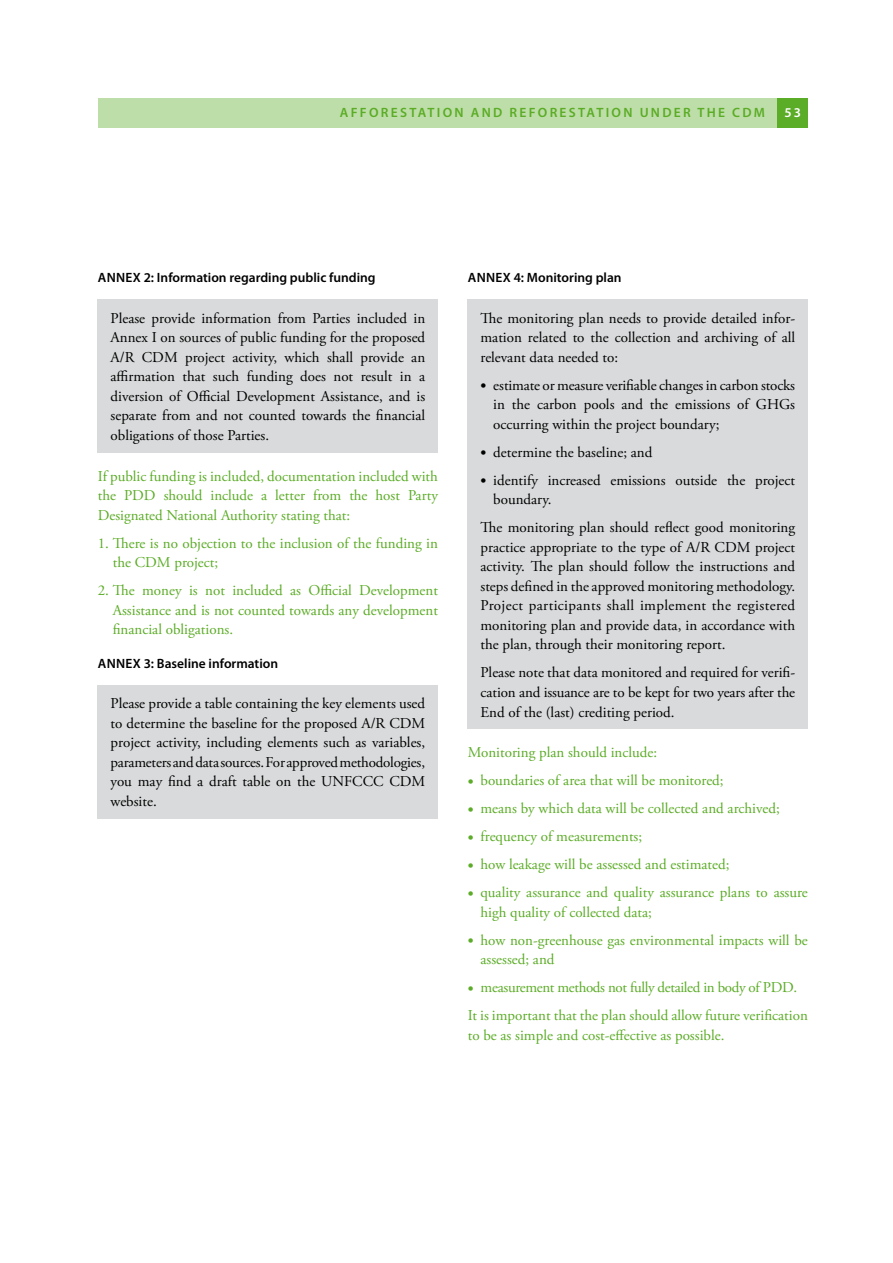
<style>
.page{position:relative;width:893px;height:1263px;background:#fff}
.page>*{position:absolute;margin:0;border:0;box-sizing:border-box;transform-origin:0 0}
.t1{font:15px/19.5px "Adobe Garamond Pro";color:#000;text-align:justify}
.t2{font:15px/19.5px "Adobe Garamond Pro";color:#5bac26}
.t3{font:600 13.5px "Myriad Pro";color:#000}
.t4{font:600 13.5px "Myriad Pro";letter-spacing:.17em;color:#5bac26}
.t5{font:600 13.5px "Myriad Pro";color:#fff}
.s1{font-family:"Myriad Pro";font-size:21px}
</style>
<div class="page">
<div style="left:98px;top:98px;width:710px;height:30px;background:#bddea8"></div>
<div style="left:778px;top:98px;width:30px;height:30px;background:#5bac26"></div>
<div style="left:98px;top:299px;width:340px;height:154px;background:#d9dadb"></div>
<div style="left:98px;top:685px;width:340px;height:134px;background:#d9dadb"></div>
<div style="left:468px;top:299px;width:340px;height:430px;background:#d9dadb"></div>
<p class="t4" style="left:340px;top:104px;width:427px">AFFORESTATION AND REFORESTATION UNDER THE CDM</p>
<p class="t5" style="left:784px;top:104px;width:9px">53</p>
<p class="t3" style="left:98px;top:269px;width:279px">ANNEX 2: INFORMATION REGARDING PUBLIC FUNDING</p>
<p class="t1" style="left:111px;top:309px;width:316px">Please provide information from Parties included in Annex I on sources of public funding for the proposed A/R CDM project activity, which shall provide an affirmation that such funding does not result in a diversion of Official Development Assistance, and is separate from and not counted towards the financial obligations of those Parties.</p>
<p class="t2" style="left:98px;top:467px;width:342px;text-align:justify">If public funding is included, documentation included with the PDD should include a letter from the host Party Designated National Authority stating that:</p>
<p class="t2" style="left:113px;top:534px;width:327px;text-indent:-15px">1. There is no objection to the inclusion of the funding in the CDM project;</p>
<p class="t2" style="left:113px;top:581px;width:327px;text-align:justify;text-indent:-15px">2. The money is not included as Official Development Assistance and is not counted towards any development financial obligations.</p>
<p class="t3" style="left:98px;top:655px;width:182px">ANNEX 3: BASELINE INFORMATION</p>
<p class="t1" style="left:111px;top:694px;width:316px">Please provide a table containing the key elements used to determine the baseline for the proposed A/R CDM project activity, including elements such as variables, parameters and data sources. For approved methodologies, you may find a draft table on the UNFCCC CDM website.</p>
<p class="t3" style="left:468px;top:269px;width:155px">ANNEX 4: MONITORING PLAN</p>
<p class="t1" style="left:480px;top:309px;width:316px">The monitoring plan needs to provide detailed infor&shy;mation related to the collection and archiving of all relevant data needed to:</p>
<p class="t1" style="left:493px;top:376px;width:303px;text-indent:-13px"><span class="s1">•</span> estimate or measure verifiable changes in carbon stocks in the carbon pools and the emissions of GHGs occurring within the project boundary;</p>
<p class="t1" style="left:480px;top:443px;width:173px"><span class="s1">•</span> determine the baseline; and</p>
<p class="t1" style="left:493px;top:471px;width:303px;text-indent:-13px"><span class="s1">•</span> identify increased emissions outside the project boundary.</p>
<p class="t1" style="left:480px;top:518px;width:316px">The monitoring plan should reflect good monitoring practice appropriate to the type of A/R CDM project activity. The plan should follow the instructions and steps defined in the approved monitoring methodology.<br>Project participants shall implement the registered monitoring plan and provide data, in accordance with the plan, through their monitoring report.</p>
<p class="t1" style="left:480px;top:663px;width:316px">Please note that data monitored and required for verifi&shy;cation and issuance are to be kept for two years after the End of the (last) crediting period.</p>
<p class="t2" style="left:468px;top:743px;width:191px">Monitoring plan should include:</p>
<p class="t2" style="left:468px;top:771px;width:257px"><span class="s1">•</span> boundaries of area that will be monitored;</p>
<p class="t2" style="left:468px;top:799px;width:314px"><span class="s1">•</span> means by which data will be collected and archived;</p>
<p class="t2" style="left:468px;top:827px;width:176px"><span class="s1">•</span> frequency of measurements;</p>
<p class="t2" style="left:468px;top:855px;width:263px"><span class="s1">•</span> how leakage will be assessed and estimated;</p>
<p class="t2" style="left:480px;top:883px;width:329px;text-indent:-13px"><span class="s1">•</span> quality assurance and quality assurance plans to assure high quality of collected data;</p>
<p class="t2" style="left:480px;top:931px;width:329px;text-indent:-13px"><span class="s1">•</span> how non-greenhouse gas environmental impacts will be assessed; and</p>
<p class="t2" style="left:468px;top:974px;width:342px;line-height:28px"><span class="s1">•</span> measurement methods not fully detailed in body of PDD.<br>It is important that the plan should allow future verification</p>
<p class="t2" style="left:468px;top:1026px;width:258px">to be as simple and cost-effective as possible.</p>
</div>
